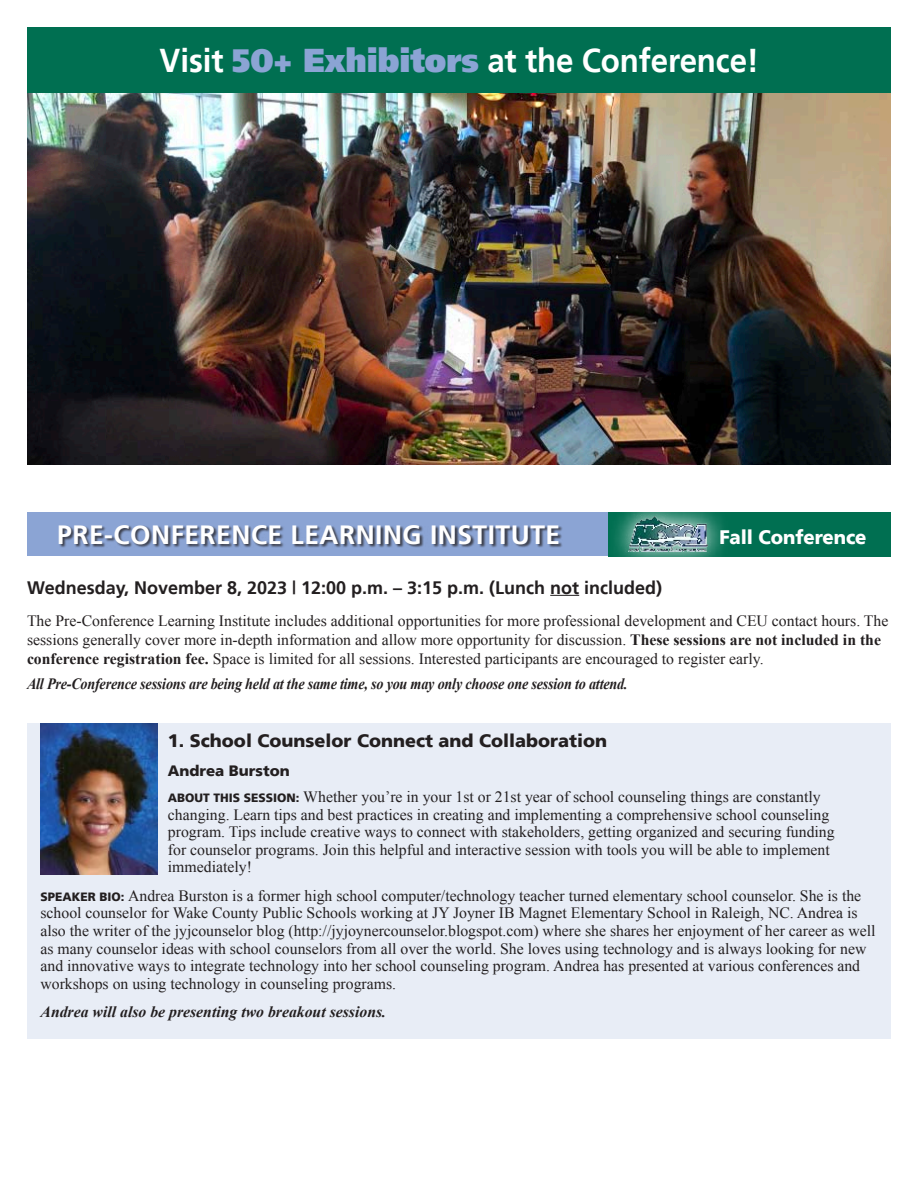
<style>
.page{position:relative;width:918px;height:1188px;background:#fff}
.page>*{position:absolute;margin:0;border:0;box-sizing:border-box;transform-origin:0 0}
.Schedule_copy{font:700 33px "Frutiger";letter-spacing:-.005em;color:#fff;scale:.95 1}
.Schedule_copy-2{font:700 26.4px "Frutiger";letter-spacing:.02em;color:#fff}
.Schedule_copy-3{font:900 19.5px "Frutiger";letter-spacing:-.005em;color:#fff;scale:.95 1}
.t1{font:700 18px "Frutiger";color:#231f20}
.session{font:900 18px "Frutiger";color:#231f20}
.t2{font:15.75px/17.7px "Times New Roman";color:#231f20}
.t3{font:italic 700 15.75px "Times New Roman";letter-spacing:-.015em;color:#231f20;scale:.9 1}
.t4{font:italic 700 15.75px "Times New Roman";letter-spacing:-.015em;color:#231f20}
.session_info{font:900 15px "Frutiger";color:#231f20}
.s1{font-weight:900;color:#8ba4d4}
.s2{font-weight:700}
.s3{font-family:"Frutiger";font-weight:900;font-size:12px}
</style>
<div class="page">
<svg style="left:550px;top:595px;width:29px;height:1px"></svg>
<div style="left:27px;top:723px;width:864px;height:316px;background:#e8edf6"></div>
<img style="left:40px;top:723px;width:117px;height:151px">
<div style="left:27px;top:513px;width:863px;height:43px;background:#8ba4d4"></div>
<div style="left:608px;top:512px;width:283px;height:44px;background:#006f51"></div>
<div style="left:60px;top:526px;width:503px;height:22px;background:#231f20;opacity:.75"></div>
<svg style="left:607px;top:512px;width:123px;height:45px"></svg>
<img style="left:625px;top:515px;width:85px;height:37px">
<img style="left:27px;top:78px;width:863px;height:386px">
<div style="left:28px;top:27px;width:863px;height:66px;background:#006f51"></div>
<p class="Schedule_copy" style="left:160px;top:46px;width:633px">Visit <span class="s1">50+ Exhibitors</span> at the Conference!</p>
<p class="Schedule_copy-2" style="left:57px;top:523px;width:504px">PRE-CONFERENCE LEARNING INSTITUTE</p>
<p class="Schedule_copy-3" style="left:719px;top:529px;width:156px">Fall Conference</p>
<p class="t1" style="left:27px;top:580px;width:637px">Wednesday, November 8, 2023 | 12:00 p.m. – 3:15 p.m. (Lunch not included)</p>
<p class="t2" style="left:27px;top:611px;width:863px;line-height:18.9px">The Pre-Conference Learning Institute includes additional opportunities for more professional development and CEU contact hours. The sessions generally cover more in-depth information and allow more opportunity for discussion. <span class="s2">These sessions are not included in the conference registration fee.</span> Space is limited for all sessions. Interested participants are encouraged to register early.</p>
<p class="t3" style="left:27px;top:672px;width:669px">All Pre-Conference sessions are being held at the same time, so you may only choose one session to attend.</p>
<p class="session" style="left:168px;top:733px;width:441px">1. School Counselor Connect and Collaboration</p>
<p class="session_info" style="left:168px;top:764px;width:123px">Andrea Burston</p>
<p class="t2" style="left:168px;top:788px;width:668px"><span class="s3">ABOUT THIS SESSION:</span> Whether you’re in your 1st or 21st year of school counseling things are constantly changing. Learn tips and best practices in creating and implementing a comprehensive school counseling program. Tips include creative ways to connect with stakeholders, getting organized and securing funding for counselor programs. Join this helpful and interactive session with tools you will be able to implement immediately!</p>
<p class="t2" style="left:40px;top:887px;width:836px"><span class="s3">SPEAKER BIO:</span> Andrea Burston is a former high school computer/technology teacher turned elementary school counselor. She is the school counselor for Wake County Public Schools working at JY Joyner IB Magnet Elementary School in Raleigh, NC. Andrea is also the writer of the jyjcounselor blog (http://jyjoynercounselor.blogspot.com) where she shares her enjoyment of her career as well as many counselor ideas with school counselors from all over the world. She loves using technology and is always looking for new and innovative ways to integrate technology into her school counseling program. Andrea has presented at various conferences and workshops on using technology in counseling programs.</p>
<p class="t4" style="left:40px;top:1001px;width:347px">Andrea will also be presenting two breakout sessions.</p>
</div>
